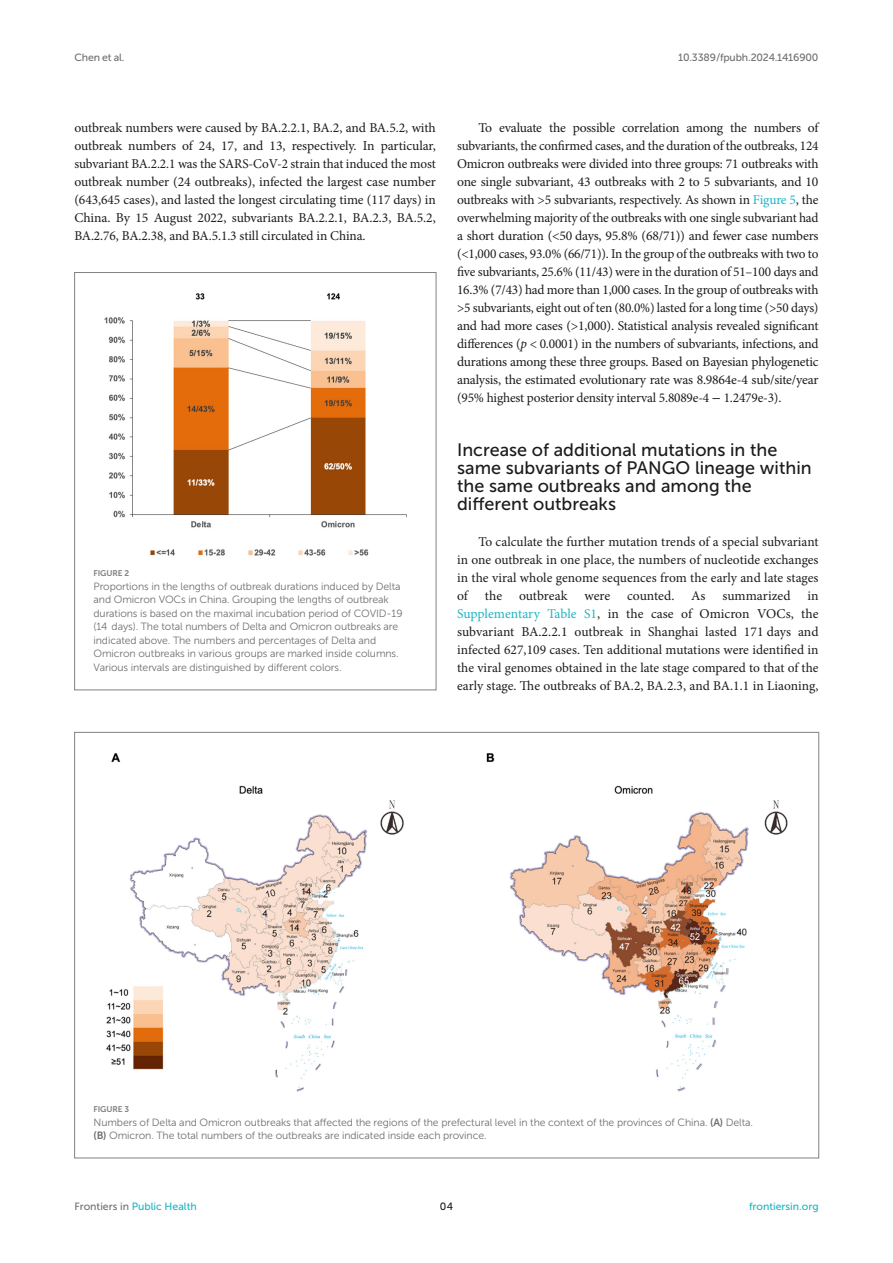
<style>
.page{position:relative;width:893px;height:1263px;background:#fff}
.page>*{position:absolute;margin:0;border:0;box-sizing:border-box;transform-origin:0 0}
.HEAD_2{font:18px/18px "Museo Sans 500";color:#1b1c1b}
.TEXT{font:13.5px/18px "Minion Pro";letter-spacing:-.01em;color:#1b1c1b;text-align:justify}
.FIG_LEG{font:10.5px/13.5px "Museo Sans 300";letter-spacing:-.01em;color:#706f70}
.t1{font:10.5px "Museo Sans 500";color:#1db5c3}
.t2{font:10.5px "Museo Sans 500";letter-spacing:-.015em;color:#706f70}
.t3{font:10.5px "Museo Sans 500";color:#1b1c1b}
.FIG_HD{font:8.25px "Museo Sans 700";letter-spacing:-.01em;color:#7e7f7f}
.s1{color:#1db5c3}
.s2{font-style:italic}
.s3{font-family:"STIX General"}
.s4{font-family:"Museo Sans 700"}
.s5{color:#706f70}
</style>
<div class="page">
<img style="left:106px;top:753px;width:682px;height:339px">
<img style="left:104px;top:293px;width:303px;height:263px">
<div style="left:74px;top:272px;width:362px;height:418px;border:1px solid #808285"></div>
<p class="t2" style="left:74px;top:51px;width:52px">Chen et al.</p>
<p class="t2" style="left:678px;top:51px;width:142px">10.3389/fpubh.2024.1416900</p>
<p class="TEXT" style="left:74px;top:119px;width:363px">outbreak numbers were caused by BA.2.2.1, BA.2, and BA.5.2, with outbreak numbers of 24, 17, and 13, respectively. In particular, subvariant BA.2.2.1 was the SARS-CoV-2 strain that induced the most outbreak number (24 outbreaks), infected the largest case number (643,645 cases), and lasted the longest circulating time (117 days) in China. By 15 August 2022, subvariants BA.2.2.1, BA.2.3, BA.5.2, BA.2.76, BA.2.38, and BA.5.1.3 still circulated in China.</p>
<p class="TEXT" style="left:457px;top:119px;width:363px;text-indent:21px">To evaluate the possible correlation among the numbers of subvariants, the confirmed cases, and the duration of the outbreaks, 124<br>Omicron outbreaks were divided into three groups: 71 outbreaks with one single subvariant, 43 outbreaks with 2 to 5 subvariants, and 10 outbreaks with &gt;5 subvariants, respectively. As shown in <span class="s1">Figure 5</span>, the overwhelming majority of the outbreaks with one single subvariant had a short duration (&lt;50 days, 95.8% (68/71)) and fewer case numbers (&lt;1,000 cases, 93.0% (66/71)). In the group of the outbreaks with two to five subvariants, 25.6% (11/43) were in the duration of 51–100 days and 16.3% (7/43) had more than 1,000 cases. In the group of outbreaks with &gt;5 subvariants, eight out of ten (80.0%) lasted for a long time (&gt;50 days) and had more cases (&gt;1,000). Statistical analysis revealed significant differences (<span class="s2">p</span> &lt; 0.0001) in the numbers of subvariants, infections, and durations among these three groups. Based on Bayesian phylogenetic analysis, the estimated evolutionary rate was 8.9864e-4 sub/site/year (95% highest posterior density interval 5.8089e-4 <span class="s3">−</span> 1.2479e-3).</p>
<p class="HEAD_2" style="left:457px;top:441px;width:356px">Increase of additional mutations in the same subvariants of PANGO lineage within the same outbreaks and among the different outbreaks</p>
<p class="TEXT" style="left:457px;top:533px;width:363px;text-indent:21px">To calculate the further mutation trends of a special subvariant in one outbreak in one place, the numbers of nucleotide exchanges in the viral whole genome sequences from the early and late stages of the outbreak were counted. As summarized in <span class="s1">Supplementary Table S1</span>, in the case of Omicron VOCs, the subvariant BA.2.2.1 outbreak in Shanghai lasted 171 days and infected 627,109 cases. Ten additional mutations were identified in the viral genomes obtained in the late stage compared to that of the early stage. The outbreaks of BA.2, BA.2.3, and BA.1.1 in Liaoning,</p>
<p class="FIG_HD" style="left:94px;top:569px;width:37px">FIGURE 2</p>
<p class="FIG_LEG" style="left:94px;top:580px;width:311px">Proportions in the lengths of outbreak durations induced by Delta and Omicron VOCs in China. Grouping the lengths of outbreak durations is based on the maximal incubation period of COVID-19 (14 days). The total numbers of Delta and Omicron outbreaks are indicated above. The numbers and percentages of Delta and Omicron outbreaks in various groups are marked inside columns.<br>Various intervals are distinguished by different colors.</p>
<p class="FIG_HD" style="left:94px;top:1104px;width:37px">FIGURE 3</p>
<p class="FIG_LEG" style="left:94px;top:1115px;width:661px">Numbers of Delta and Omicron outbreaks that affected the regions of the prefectural level in the context of the provinces of China. <span class="s4">(A)</span> Delta. <span class="s4">(B)</span> Omicron. The total numbers of the outbreaks are indicated inside each province.</p>
<p class="t1" style="left:74px;top:1200px;width:124px"><span class="s5">Frontiers in</span> Public Health</p>
<p class="t3" style="left:440px;top:1200px;width:15px">04</p>
<p class="t1" style="left:749px;top:1200px;width:71px">frontiersin.org</p>
</div>
